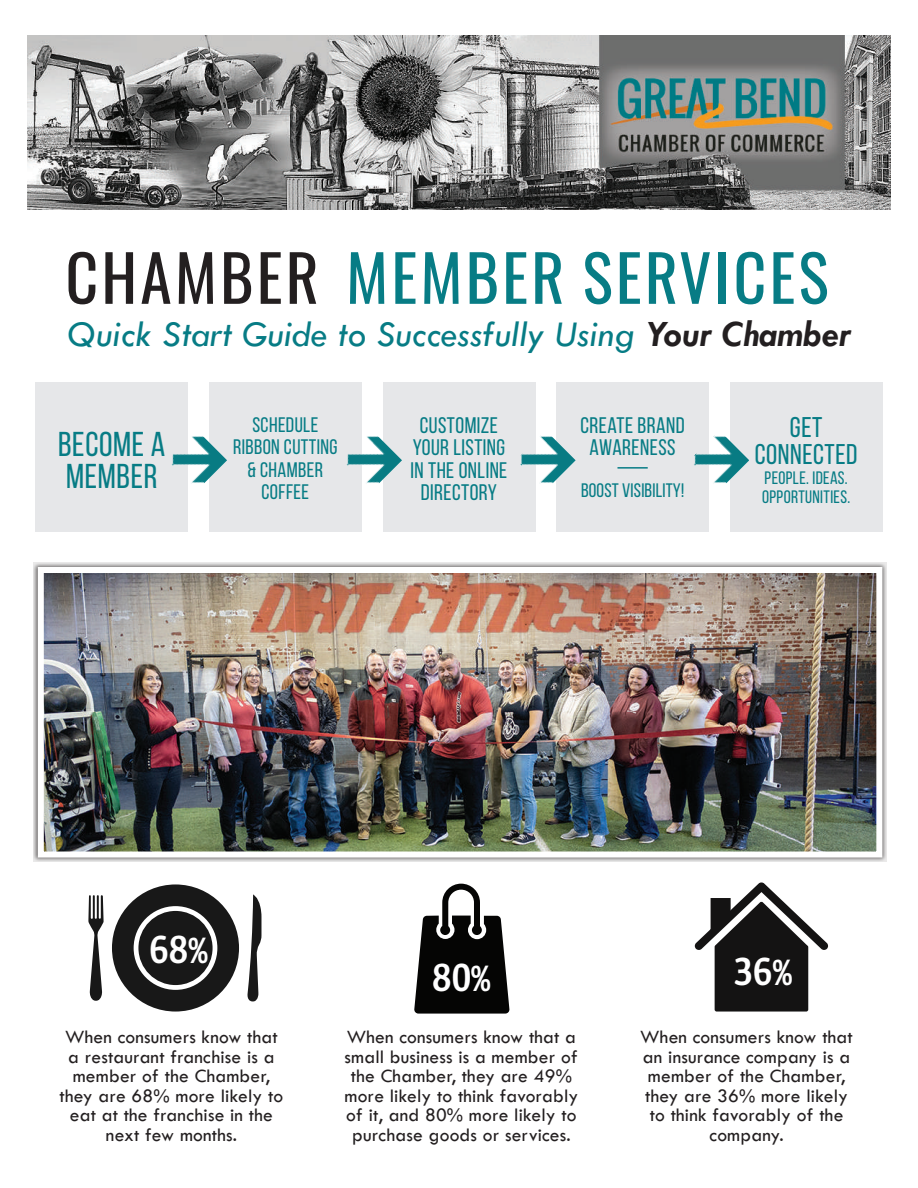
<style>
.page{position:relative;width:918px;height:1188px;background:#fff}
.page>*{position:absolute;margin:0;border:0;box-sizing:border-box;transform-origin:0 0}
.t1{font:63.75px "Oswald";letter-spacing:.05em;color:#077c85}
.t2{font:500 43.2px "Urbana";color:#fff}
.t3{font:italic 37.5px "Tw Cen";color:#077c85}
.t4{font:500 37.5px "Urbana";color:#fff}
.t5{font:34.5px/31.5px "Bebas Neue";letter-spacing:.02em;color:#077c85}
.t6{font:28.5px/27px "Bebas Neue";letter-spacing:.02em;color:#077c85;text-align:center}
.t7{font:22.5px/22.5px "Bebas Neue";letter-spacing:.02em;color:#077c85;text-align:center}
.t8{font:21px/22.5px "Bebas Neue";letter-spacing:.02em;color:#077c85;text-align:center}
.t9{font:19.5px/19.5px "Tw Cen";letter-spacing:.01em;color:#231f20;text-align:center}
.t10{font:19.5px "Bebas Neue";letter-spacing:.01em;color:#077c85}
.t11{font:18px/19.5px "Bebas Neue";letter-spacing:.02em;color:#077c85}
.s1{color:#231f20}
.s2{font-weight:700;color:#231f20}
</style>
<div class="page">
<img style="left:28px;top:36px;width:863px;height:174px">
<div style="left:36px;top:382px;width:152px;height:149px;background:#e6e7e9"></div>
<div style="left:209px;top:382px;width:153px;height:149px;background:#e6e7e9"></div>
<div style="left:383px;top:382px;width:152px;height:149px;background:#e6e7e9"></div>
<div style="left:556px;top:382px;width:153px;height:149px;background:#e6e7e9"></div>
<div style="left:730px;top:382px;width:152px;height:149px;background:#e6e7e9"></div>
<img style="left:346px;top:436px;width:56px;height:48px">
<img style="left:171px;top:436px;width:56px;height:48px">
<img style="left:520px;top:430px;width:56px;height:60px">
<img style="left:694px;top:435px;width:55px;height:49px">
<hr style="left:617px;top:467px;width:31px;height:2px;background:#077c85">
<svg style="left:34px;top:563px;width:853px;height:299px;background:#c2c0c0"></svg>
<img style="left:45px;top:574px;width:830px;height:277px">
<div style="left:38px;top:567px;width:844px;height:291px;border:6px solid #fff"></div>
<svg style="left:414px;top:884px;width:96px;height:130px"></svg>
<svg style="left:694px;top:882px;width:134px;height:130px"></svg>
<svg style="left:88px;top:895px;width:16px;height:106px"></svg>
<svg style="left:247px;top:895px;width:14px;height:107px"></svg>
<svg style="left:112px;top:884px;width:127px;height:128px"></svg>
<div style="left:138px;top:911px;width:75px;height:74px;background:#181818;border-radius:50%"></div>
<h1 class="t1" style="left:65px;top:221px;width:765px"><span class="s1">CHAMBER</span> MEMBER SERVICES</h1>
<h3 class="t3" style="left:67px;top:312px;width:785px">Quick Start Guide to Successfully Using <span class="s2">Your Chamber</span></h3>
<h3 class="t5" style="left:58px;top:428px;width:109px">BECOME A<br>MEMBER</h3>
<p class="t8" style="left:233px;top:413px;width:106px">SCHEDULE<br>RIBBON CUTTING &amp; CHAMBER<br>COFFEE</p>
<p class="t7" style="left:411px;top:413px;width:98px">CUSTOMIZE<br>YOUR LISTING<br>IN THE ONLINE<br>DIRECTORY</p>
<p class="t7" style="left:581px;top:413px;width:106px">CREATE BRAND<br>AWARENESS</p>
<p class="t10" style="left:581px;top:480px;width:105px">BOOST VISIBILITY!</p>
<h3 class="t6" style="left:755px;top:414px;width:104px">GET<br>CONNECTED</h3>
<p class="t11" style="left:762px;top:468px;width:89px">PEOPLE. IDEAS.<br>OPPORTUNITIES.</p>
<h2 class="t2" style="left:149px;top:926px;width:60px">68%</h2>
<h3 class="t4" style="left:144px;top:940px;width:52px">68%</h3>
<h2 class="t2" style="left:432px;top:953px;width:60px">80%</h2>
<h2 class="t2" style="left:734px;top:948px;width:60px">36%</h2>
<p class="t9" style="left:60px;top:1027px;width:225px">When consumers know that a restaurant franchise is a member of the Chamber, they are 68% more likely to eat at the franchise in the next few months.</p>
<p class="t9" style="left:345px;top:1027px;width:235px">When consumers know that a small business is a member of the Chamber, they are 49% more likely to think favorably of it, and 80% more likely to purchase goods or services.</p>
<p class="t9" style="left:640px;top:1027px;width:214px">When consumers know that an insurance company is a member of the Chamber, they are 36% more likely to think favorably of the company.</p>
</div>
